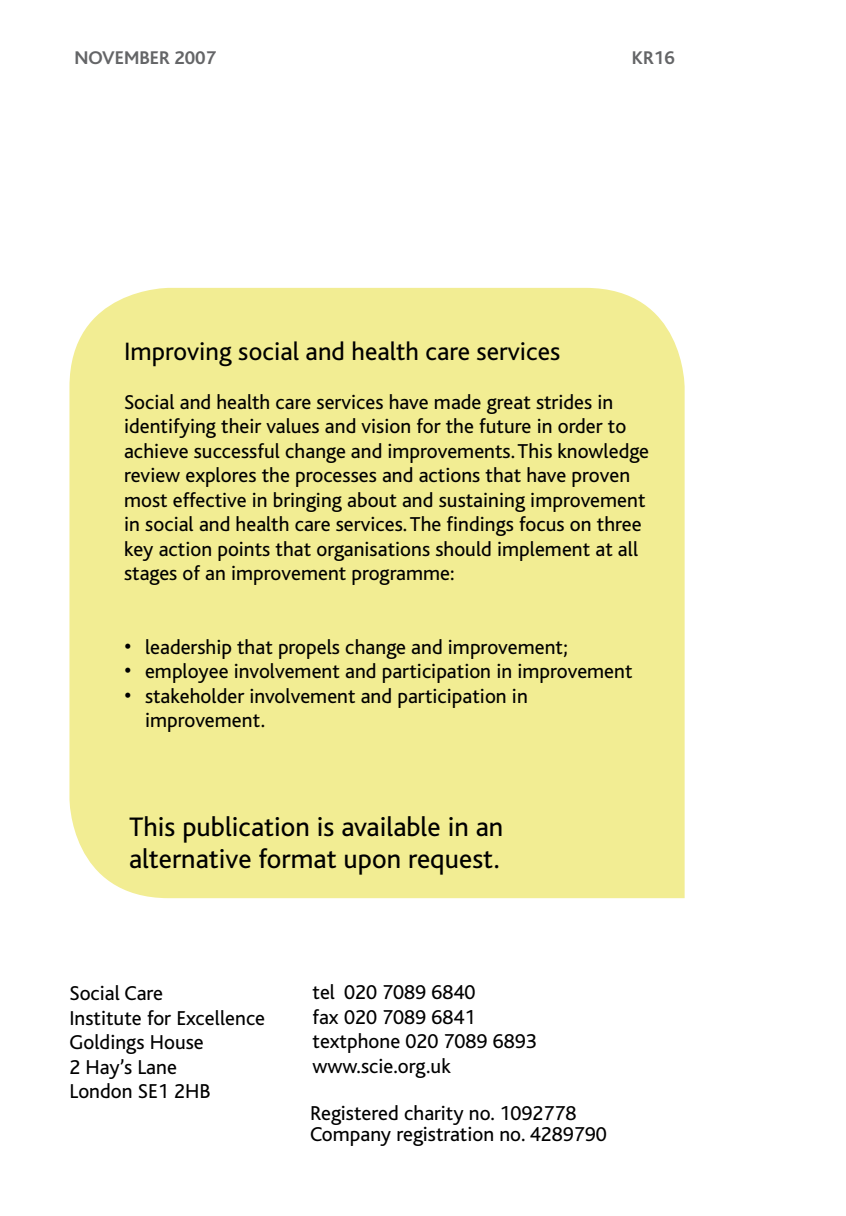
<style>
.page{position:relative;width:846px;height:1216px;background:#fff}
.page>*{position:absolute;margin:0;border:0;box-sizing:border-box;transform-origin:0 0}
.t1{font:28px/31.5px "Bliss";color:#000}
.t2{font:26.25px "Bliss";color:#000}
.t3{font:21px/24.5px "Bliss";color:#000}
.t4{font:700 19.25px "Bliss";color:#646567}
.s1{font-size:24.5px}
</style>
<div class="page">
<div style="left:69px;top:288px;width:615px;height:610px;background:#f2ed93"></div>
<p class="t4" style="left:74px;top:48px;width:143px">NOVEMBER 2007</p>
<p class="t4" style="left:632px;top:48px;width:44px">KR16</p>
<p class="t2" style="left:124px;top:337px;width:438px">Improving social and health care services</p>
<p class="t3" style="left:124px;top:390px;width:527px">Social and health care services have made great strides in identifying their values and vision for the future in order to achieve successful change and improvements. This knowledge review explores the processes and actions that have proven most effective in bringing about and sustaining improvement in social and health care services. The findings focus on three key action points that organisations should implement at all stages of an improvement programme:</p>
<p class="t3" style="left:124px;top:635px;width:445px"><span class="s1">•</span> leadership that propels change and improvement;</p>
<p class="t3" style="left:124px;top:659px;width:510px"><span class="s1">•</span> employee involvement and participation in improvement</p>
<p class="t3" style="left:145px;top:684px;width:384px;text-indent:-21px"><span class="s1">•</span> stakeholder involvement and participation in improvement.</p>
<h1 class="t1" style="left:129px;top:812px;width:376px">This publication is available in an alternative format upon request.</h1>
<p class="t3" style="left:69px;top:981px;width:197px">Social Care<br>Institute for Excellence<br>Goldings House<br>2 Hay’s Lane<br>London SE1 2HB</p>
<p class="t3" style="left:313px;top:980px;width:226px">tel 020 7089 6840<br>fax 020 7089 6841 textphone 020 7089 6893 www.scie.org.uk</p>
<p class="t3" style="left:310px;top:1103px;width:298px;line-height:21px">Registered charity no. 1092778<br>Company registration no. 4289790</p>
</div>
